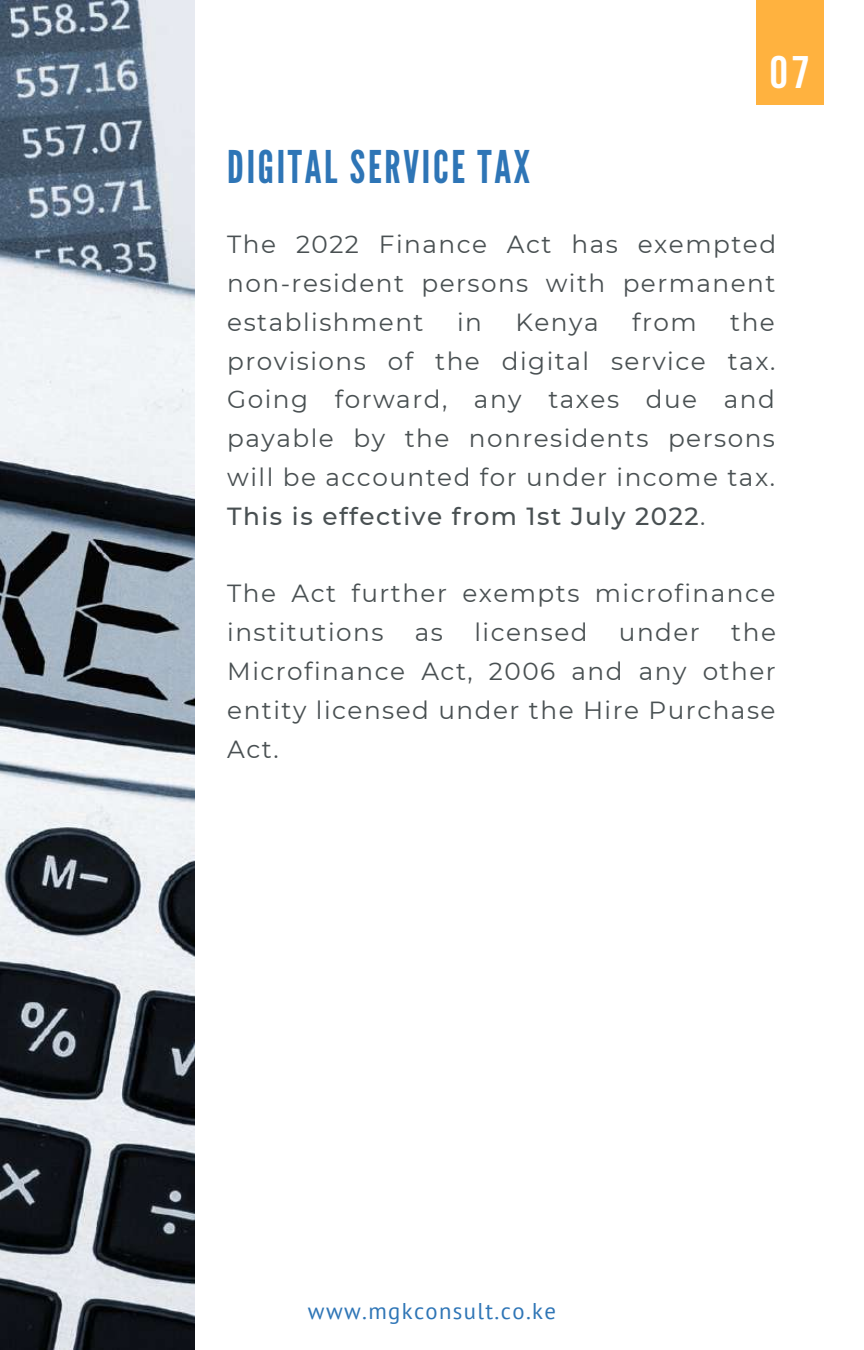
<style>
.page{position:relative;width:864px;height:1350px;background:#fff}
.page>*{position:absolute;margin:0;border:0;box-sizing:border-box;transform-origin:0 0}
.t1{font:700 45.45px "Bebas Neue";color:#fff}
.t2{font:45px "League Gothic";letter-spacing:.06em;color:#2e75b6}
.t3{font:24.75px/38.7px "Montserrat";letter-spacing:.06em;color:#495052;text-align:justify}
.t4{font:22.72px "PT Sans";letter-spacing:.06em;color:#2e75b6}
.s1{font-weight:500}
</style>
<div class="page">
<img style="left:0;top:0;width:194px;height:1350px">
<div style="left:756px;top:0;width:67px;height:105px;background:#ffb23f"></div>
<h2 class="t2" style="left:227px;top:141px;width:304px">DIGITAL SERVICE TAX</h2>
<h1 class="t1" style="left:770px;top:54px;width:41px">07</h1>
<p class="t3" style="left:227px;top:225px;width:550px">The 2022 Finance Act has exempted non-resident persons with permanent establishment</p>
<p class="t3" style="left:457px;top:303px;width:26px">in</p>
<p class="t3" style="left:515px;top:303px;width:85px">Kenya</p>
<p class="t3" style="left:632px;top:303px;width:66px">from</p>
<p class="t3" style="left:227px;top:303px;width:550px;text-indent:503px">the provisions of the digital service tax.<br>Going forward, any taxes due and payable by the nonresidents persons will be accounted for under income tax.<br><span class="s1">This is effective from 1st July 2022</span>.</p>
<p class="t3" style="left:227px;top:574px;width:550px">The Act further exempts microfinance institutions</p>
<p class="t3" style="left:227px;top:613px;width:550px;text-indent:504px">the Microfinance Act, 2006 and any other entity licensed under the Hire Purchase Act.</p>
<p class="t3" style="left:415px;top:613px;width:30px">as</p>
<p class="t3" style="left:474px;top:613px;width:115px">licensed</p>
<p class="t3" style="left:619px;top:613px;width:82px">under</p>
<p class="t4" style="left:308px;top:1296px;width:250px">www.mgkconsult.co.ke</p>
</div>
